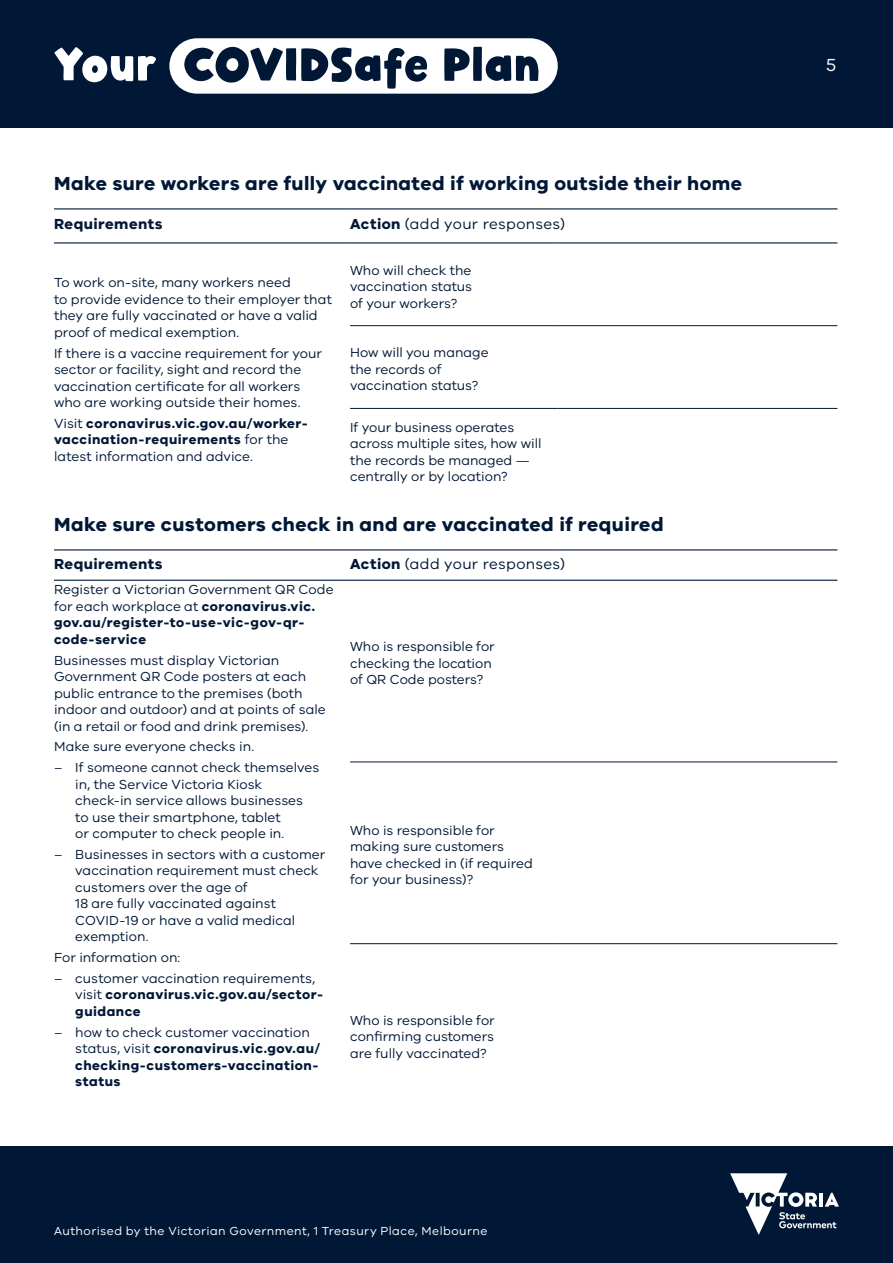
<style>
.page{position:relative;width:893px;height:1263px;background:#fff}
.page>*{position:absolute;margin:0;border:0;box-sizing:border-box;transform-origin:0 0}
.t1{font:700 50.4px "Hamberger";color:#001836}
.t2{font:700 19.5px "VIC";letter-spacing:.02em;color:#001836}
.t3{font:18px "VIC";color:#fff}
.t4{font:15px "VIC";letter-spacing:.02em;color:#001836}
.t5{font:700 15px "VIC";letter-spacing:.03em;color:#001836}
.t6{font:13.5px/16.5px "VIC";color:#001836}
.t7{font:700 13.5px/16.5px "VIC";letter-spacing:.035em;color:#001836}
.t8{font:12px "VIC";letter-spacing:.04em;color:#fff}
.s1{color:#fff}
.s2{font-weight:700}
.s3{font-weight:400}
</style>
<div class="page">
<div style="left:0;top:1146px;width:893px;height:117px;background:#001836"></div>
<div style="left:0;top:0;width:893px;height:128px;background:#001836"></div>
<div style="left:169px;top:38px;width:389px;height:56px;background:#fff;border-radius:28px"></div>
<hr style="left:54px;top:208px;width:296px;height:1px;background:#001836">
<hr style="left:350px;top:208px;width:208px;height:1px;background:#001836">
<hr style="left:558px;top:208px;width:279px;height:1px;background:#001836">
<hr style="left:54px;top:242px;width:296px;height:1px;background:#001836">
<hr style="left:350px;top:242px;width:208px;height:1px;background:#001836">
<hr style="left:558px;top:242px;width:279px;height:1px;background:#001836">
<hr style="left:350px;top:325px;width:208px;height:1px;background:#001836">
<hr style="left:558px;top:325px;width:279px;height:1px;background:#001836">
<hr style="left:350px;top:408px;width:208px;height:1px;background:#001836">
<hr style="left:558px;top:408px;width:279px;height:1px;background:#001836">
<hr style="left:54px;top:549px;width:296px;height:1px;background:#001836">
<hr style="left:350px;top:549px;width:208px;height:1px;background:#001836">
<hr style="left:558px;top:549px;width:279px;height:1px;background:#001836">
<hr style="left:54px;top:580px;width:296px;height:1px;background:#001836">
<hr style="left:350px;top:580px;width:208px;height:1px;background:#001836">
<hr style="left:558px;top:580px;width:279px;height:1px;background:#001836">
<hr style="left:350px;top:762px;width:208px;height:1px;background:#001836">
<hr style="left:558px;top:762px;width:279px;height:1px;background:#001836">
<hr style="left:350px;top:943px;width:208px;height:1px;background:#001836">
<hr style="left:558px;top:943px;width:279px;height:1px;background:#001836">
<svg style="left:730px;top:1173px;width:109px;height:62px"></svg>
<h1 class="t1" style="left:54px;top:43px;width:488px"><span class="s1">Your</span> COVIDSafe Plan</h1>
<h2 class="t2" style="left:54px;top:171px;width:690px">Make sure workers are fully vaccinated if working outside their home</h2>
<p class="t5" style="left:54px;top:215px;width:110px">Requirements</p>
<p class="t4" style="left:350px;top:215px;width:217px"><span class="s2">Action</span> (add your responses)</p>
<p class="t6" style="left:350px;top:261px;width:123px;text-align:justify">Who will check the vaccination status of your workers?</p>
<p class="t6" style="left:350px;top:344px;width:140px">How will you manage the records of vaccination status?</p>
<p class="t6" style="left:350px;top:419px;width:193px">If your business operates across multiple sites, how will the records be managed — centrally or by location?</p>
<h2 class="t2" style="left:54px;top:512px;width:611px">Make sure customers check in and are vaccinated if required</h2>
<p class="t5" style="left:54px;top:554px;width:110px">Requirements</p>
<p class="t4" style="left:350px;top:555px;width:217px"><span class="s2">Action</span> (add your responses)</p>
<p class="t7" style="left:54px;top:581px;width:281px"><span class="s3">Register a Victorian Government QR Code for each workplace at</span> coronavirus.vic. gov.au/register-to-use-vic-gov-qr&shy;code-service</p>
<p class="t6" style="left:54px;top:651px;width:273px">Businesses must display Victorian Government QR Code posters at each public entrance to the premises (both indoor and outdoor) and at points of sale (in a retail or food and drink premises).</p>
<p class="t6" style="left:54px;top:738px;width:202px">Make sure everyone checks in.</p>
<p class="t6" style="left:75px;top:759px;width:246px;text-indent:-21px">– If someone cannot check themselves in, the Service Victoria Kiosk check-in service allows businesses to use their smartphone, tablet<br>or computer to check people in.</p>
<p class="t6" style="left:75px;top:845px;width:252px;text-indent:-21px">– Businesses in sectors with a customer vaccination requirement must check customers over the age of<br>18 are fully vaccinated against<br>COVID-19 or have a valid medical exemption.</p>
<p class="t6" style="left:54px;top:949px;width:128px">For information on:</p>
<p class="t6" style="left:75px;top:969px;width:249px;text-indent:-21px">– customer vaccination requirements, visit <span class="s2">coronavirus.vic.gov.au/sector&shy;guidance</span></p>
<p class="t7" style="left:75px;top:1023px;width:246px;text-indent:-21px"><span class="s3">– how to check customer vaccination status, visit</span> coronavirus.vic.gov.au/ checking-customers-vaccination&shy;status</p>
<p class="t6" style="left:54px;top:274px;width:279px">To work on-site, many workers need<br>to provide evidence to their employer that they are fully vaccinated or have a valid proof of medical exemption.</p>
<p class="t6" style="left:54px;top:344px;width:270px">If there is a vaccine requirement for your sector or facility, sight and record the vaccination certificate for all workers who are working outside their homes.</p>
<p class="t7" style="left:54px;top:415px;width:255px"><span class="s3">Visit</span> coronavirus.vic.gov.au/worker&shy;vaccination-requirements <span class="s3">for the latest information and advice.</span></p>
<p class="t6" style="left:350px;top:638px;width:146px">Who is responsible for checking the location of QR Code posters?</p>
<p class="t6" style="left:350px;top:821px;width:184px">Who is responsible for making sure customers have checked in (if required for your business)?</p>
<p class="t6" style="left:350px;top:1011px;width:146px;text-align:justify">Who is responsible for confirming customers are fully vaccinated?</p>
<p class="t8" style="left:54px;top:1224px;width:435px">Authorised by the Victorian Government, 1 Treasury Place, Melbourne</p>
<h3 class="t3" style="left:826px;top:55px;width:12px">5</h3>
</div>
